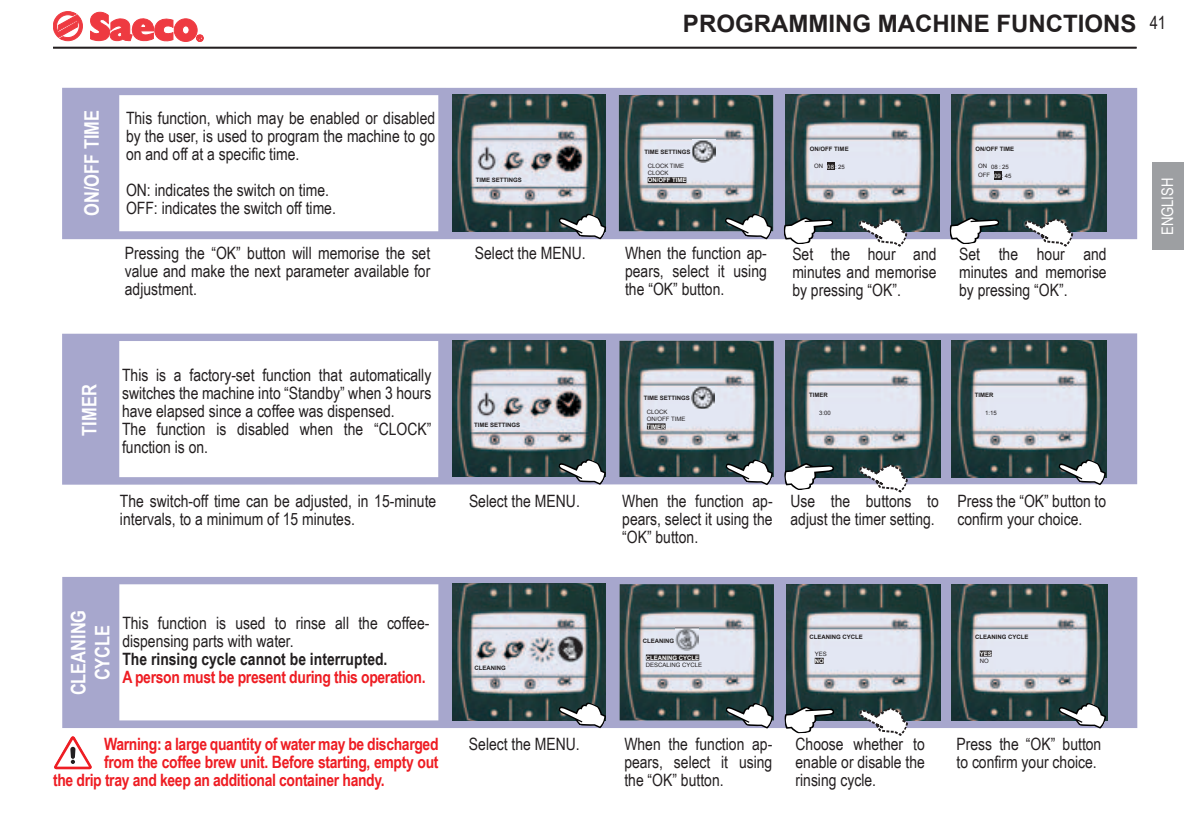
<style>
.page{position:relative;width:1184px;height:832px;background:#fff}
.page>*{position:absolute;margin:0;border:0;box-sizing:border-box;transform-origin:0 0}
.t1{font:700 24px "Arial";color:#231f20}
.t2{font:700 20px/24px "Arial Narrow";color:#fff;text-align:center}
.t3{font:18px "Arial Narrow";color:#231f20}
.t4{font:17px/18px "Arial Narrow";color:#231f20;text-align:justify}
.t5{font:700 17px "Arial Narrow";letter-spacing:-.02em;color:#ee1d23}
.t6{font:700 17px "Arial Narrow";color:#231f20}
.t7{font:16px "Arial Narrow";color:#fff}
.t8{font:700 6px "Arial";color:#231f20}
.t9{font:6px/7.2px "Arial";color:#231f20}
.t10{font:700 6px "Arial";color:#fff}
.s1{color:#fff}
</style>
<div class="page">
<hr style="left:53px;top:47px;width:1083px;height:2px;background:#231f20">
<svg style="left:53px;top:12px;width:29px;height:29px"></svg>
<svg style="left:90px;top:11px;width:113px;height:31px"></svg>
<svg style="left:62px;top:333px;width:1074px;height:151px;background:#a7a8cb"></svg>
<div style="left:62px;top:577px;width:1075px;height:151px;background:#a7a7cd"></div>
<div style="left:120px;top:585px;width:317px;height:134px;background:#fff"></div>
<div style="left:119px;top:584px;width:319px;height:136px;border:2px solid #fff"></div>
<svg style="left:54px;top:736px;width:38px;height:33px"></svg>
<div style="left:70px;top:747px;width:5px;height:12px;background:#231f20;border-radius:2px"></div>
<div style="left:62px;top:88px;width:1074px;height:151px;background:#a7a7cd"></div>
<div style="left:120px;top:342px;width:317px;height:134px;background:#fff"></div>
<div style="left:120px;top:96px;width:317px;height:134px;background:#fff"></div>
<div style="left:119px;top:95px;width:319px;height:136px;border:2px solid #fff"></div>
<img style="left:785px;top:341px;width:155px;height:136px">
<img style="left:951px;top:341px;width:155px;height:136px">
<img style="left:452px;top:340px;width:153px;height:137px">
<svg style="left:555px;top:448px;width:54px;height:37px"></svg>
<svg style="left:619px;top:341px;width:157px;height:144px;background:#768488"></svg>
<svg style="left:783px;top:460px;width:52px;height:30px"></svg>
<svg style="left:854px;top:450px;width:57px;height:43px"></svg>
<svg style="left:1055px;top:449px;width:54px;height:36px"></svg>
<img style="left:786px;top:584px;width:154px;height:136px">
<img style="left:951px;top:584px;width:155px;height:136px">
<img style="left:452px;top:584px;width:153px;height:136px">
<svg style="left:556px;top:692px;width:53px;height:37px"></svg>
<svg style="left:619px;top:584px;width:157px;height:145px;background:#768388"></svg>
<svg style="left:783px;top:704px;width:52px;height:30px"></svg>
<svg style="left:854px;top:693px;width:58px;height:43px"></svg>
<svg style="left:1055px;top:692px;width:54px;height:37px"></svg>
<img style="left:452px;top:95px;width:153px;height:136px">
<svg style="left:556px;top:203px;width:53px;height:37px"></svg>
<svg style="left:618px;top:95px;width:157px;height:145px;background:#768488"></svg>
<img style="left:785px;top:95px;width:154px;height:136px">
<img style="left:951px;top:95px;width:155px;height:136px">
<svg style="left:782px;top:215px;width:53px;height:29px"></svg>
<svg style="left:853px;top:204px;width:58px;height:43px"></svg>
<svg style="left:948px;top:215px;width:52px;height:29px"></svg>
<svg style="left:1019px;top:204px;width:58px;height:43px"></svg>
<div style="left:1151px;top:162px;width:32px;height:88px;background:#9d9fa2"></div>
<img style="left:691px;top:386px;width:23px;height:23px">
<div style="left:646px;top:423px;width:19px;height:6px;background:#231f20"></div>
<img style="left:675px;top:628px;width:23px;height:23px">
<div style="left:645px;top:654px;width:54px;height:6px;background:#231f20"></div>
<div style="left:814px;top:658px;width:9px;height:6px;background:#231f20"></div>
<div style="left:979px;top:650px;width:12px;height:6px;background:#231f20"></div>
<img style="left:692px;top:140px;width:23px;height:23px">
<div style="left:647px;top:177px;width:39px;height:6px;background:#231f20"></div>
<div style="left:826px;top:162px;width:8px;height:8px;background:#231f20"></div>
<div style="left:993px;top:171px;width:8px;height:9px;background:#231f20"></div>
<h1 class="t1" style="left:683px;top:8px;width:455px">PROGRAMMING MACHINE FUNCTIONS</h1>
<p class="t3" style="left:1149px;top:9px;width:18px">41</p>
<p class="t2" style="left:80px;top:216px;width:107px;rotate:-90deg">ON/OFF TIME</p>
<p class="t4" style="left:126px;top:108px;width:310px">This function, which may be enabled or disabled by the user, is used to program the machine to go on and off at a specific time.</p>
<p class="t4" style="left:126px;top:180px;width:211px">ON: indicates the switch on time.<br>OFF: indicates the switch off time.</p>
<p class="t4" style="left:125px;top:244px;width:307px">Pressing the “OK” button will memorise the set value and make the next parameter available for adjustment.</p>
<p class="t8" style="left:475px;top:175px;width:48px">TIME SETTINGS</p>
<p class="t8" style="left:644px;top:148px;width:48px">TIME SETTINGS</p>
<p class="t9" style="left:647px;top:162px;width:38px">CLOCK TIME<br>CLOCK</p>
<p class="t10" style="left:647px;top:176px;width:40px">ON/OFF TIME</p>
<p class="t8" style="left:809px;top:144px;width:40px">ON/OFF TIME</p>
<p class="t8" style="left:975px;top:144px;width:40px">ON/OFF TIME</p>
<p class="t9" style="left:814px;top:162px;width:11px">ON</p>
<p class="t9" style="left:977px;top:162px;width:35px;line-height:9px">ON 08:25<br>OFF <span class="s1">09</span> : 45</p>
<p class="t9" style="left:827px;top:163px;width:19px"><span class="s1">08</span>:25</p>
<p class="t4" style="left:475px;top:244px;width:112px">Select the MENU.</p>
<p class="t4" style="left:792px;top:244px;width:146px">Set the hour and minutes and memorise by pressing “OK”.</p>
<p class="t4" style="left:625px;top:244px;width:143px">When the function ap&shy;pears, select it using the “OK” button.</p>
<p class="t4" style="left:958px;top:244px;width:149px">Set the hour and minutes and memorise by pressing “OK”.</p>
<p class="t2" style="left:78px;top:435px;width:53px;rotate:-90deg">TIMER</p>
<p class="t4" style="left:122px;top:366px;width:311px;text-align:left">This is a factory-set function that automatically switches the machine into “Standby” when 3 hours have elapsed since a coffee was dispensed.<br>The function is disabled when the “CLOCK” function is on.</p>
<p class="t8" style="left:474px;top:421px;width:48px">TIME SETTINGS</p>
<p class="t8" style="left:643px;top:394px;width:48px">TIME SETTINGS</p>
<p class="t9" style="left:646px;top:408px;width:40px">CLOCK<br>ON/OFF TIME</p>
<p class="t10" style="left:646px;top:422px;width:20px">TIMER</p>
<p class="t8" style="left:809px;top:391px;width:20px">TIMER</p>
<p class="t9" style="left:819px;top:409px;width:13px">3:00</p>
<p class="t8" style="left:974px;top:391px;width:20px">TIMER</p>
<p class="t9" style="left:984px;top:409px;width:13px">1:15</p>
<p class="t4" style="left:622px;top:491px;width:152px">When the function ap&shy;pears, select it using the “OK” button.</p>
<p class="t4" style="left:957px;top:491px;width:150px">Press the “OK” button to confirm your choice.</p>
<p class="t4" style="left:120px;top:491px;width:318px">The switch-off time can be adjusted, in 15-minute intervals, to a minimum of 15 minutes.</p>
<p class="t4" style="left:790px;top:491px;width:150px">Use the buttons to adjust the timer setting.</p>
<p class="t4" style="left:469px;top:491px;width:112px">Select the MENU.</p>
<p class="t2" style="left:67px;top:695px;width:87px;rotate:-90deg">CLEANING<br>CYCLE</p>
<p class="t4" style="left:122px;top:613px;width:308px">This function is used to rinse all the coffee&shy;dispensing parts with water.</p>
<p class="t6" style="left:122px;top:648px;width:266px">The rinsing cycle cannot be interrupted.</p>
<p class="t5" style="left:122px;top:666px;width:304px">A person must be present during this operation.</p>
<p class="t5" style="left:104px;top:733px;width:336px">Warning: a large quantity of water may be discharged</p>
<p class="t5" style="left:104px;top:751px;width:336px">from the coffee brew unit. Before starting, empty out</p>
<p class="t5" style="left:53px;top:769px;width:333px">the drip tray and keep an additional container handy.</p>
<p class="t8" style="left:474px;top:664px;width:33px">CLEANING</p>
<p class="t4" style="left:469px;top:734px;width:112px">Select the MENU.</p>
<p class="t8" style="left:642px;top:637px;width:33px">CLEANING</p>
<p class="t10" style="left:645px;top:653px;width:55px">CLEANING CYCLE</p>
<p class="t9" style="left:645px;top:661px;width:58px">DESCALING CYCLE</p>
<p class="t8" style="left:809px;top:633px;width:55px">CLEANING CYCLE</p>
<p class="t8" style="left:975px;top:633px;width:55px">CLEANING CYCLE</p>
<p class="t9" style="left:814px;top:650px;width:14px">YES</p>
<p class="t10" style="left:814px;top:657px;width:10px">NO</p>
<p class="t10" style="left:979px;top:649px;width:14px">YES</p>
<p class="t9" style="left:979px;top:657px;width:10px">NO</p>
<p class="t4" style="left:624px;top:734px;width:149px">When the function ap&shy;pears, select it using the “OK” button.</p>
<p class="t4" style="left:795px;top:734px;width:131px">Choose whether to enable or disable the rinsing cycle.</p>
<p class="t4" style="left:956px;top:734px;width:146px">Press the “OK” button to confirm your choice.</p>
<p class="t7" style="left:1155px;top:235px;width:59px;rotate:-90deg">ENGLISH</p>
</div>
